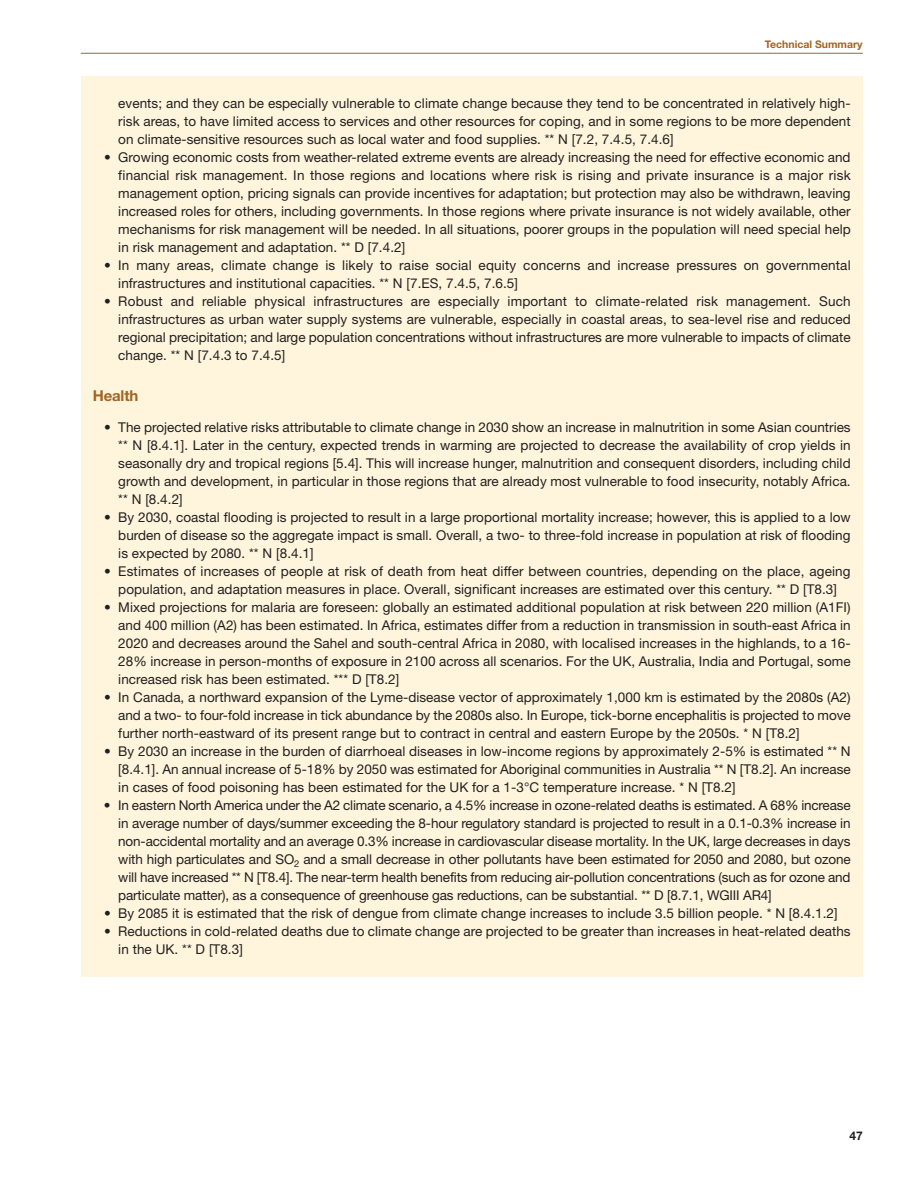
<style>
.page{position:relative;width:918px;height:1188px;background:#fff}
.page>*{position:absolute;margin:0;border:0;box-sizing:border-box;transform-origin:0 0}
.t1{font:700 15px "Helvetica Neue";letter-spacing:-.01em;color:#a16423}
.t2{font:13.5px/18px "Helvetica Neue";letter-spacing:.005em;color:#231f20;text-align:justify}
.t3{font:700 12px "Helvetica Neue";color:#231f20}
.t4{font:700 10.5px "Helvetica Neue";color:#a16423}
</style>
<div class="page">
<div style="left:81px;top:77px;width:782px;height:900px;background:#fef5dc"></div>
<hr style="left:81px;top:53px;width:782px;height:1px;background:#a16423">
<p class="t4" style="left:765px;top:40px;width:99px">Technical Summary</p>
<p class="t2" style="left:118px;top:96px;width:734px">events; and they can be especially vulnerable to climate change because they tend to be concentrated in relatively high&shy;risk areas, to have limited access to services and other resources for coping, and in some regions to be more dependent on climate-sensitive resources such as local water and food supplies. ** N [7.2, 7.4.5, 7.4.6]</p>
<p class="t2" style="left:118px;top:150px;width:734px;text-indent:-14px">• Growing economic costs from weather-related extreme events are already increasing the need for effective economic and financial risk management. In those regions and locations where risk is rising and private insurance is a major risk management option, pricing signals can provide incentives for adaptation; but protection may also be withdrawn, leaving increased roles for others, including governments. In those regions where private insurance is not widely available, other mechanisms for risk management will be needed. In all situations, poorer groups in the population will need special help in risk management and adaptation. ** D [7.4.2]</p>
<p class="t2" style="left:118px;top:257px;width:734px;text-indent:-14px">• In many areas, climate change is likely to raise social equity concerns and increase pressures on governmental infrastructures and institutional capacities. ** N [7.ES, 7.4.5, 7.6.5]</p>
<p class="t2" style="left:118px;top:293px;width:734px;text-indent:-14px">• Robust and reliable physical infrastructures are especially important to climate-related risk management. Such infrastructures as urban water supply systems are vulnerable, especially in coastal areas, to sea-level rise and reduced regional precipitation; and large population concentrations without infrastructures are more vulnerable to impacts of climate change. ** N [7.4.3 to 7.4.5]</p>
<p class="t1" style="left:93px;top:390px;width:47px">Health</p>
<p class="t2" style="left:118px;top:420px;width:734px;text-indent:-14px">• The projected relative risks attributable to climate change in 2030 show an increase in malnutrition in some Asian countries ** N [8.4.1]. Later in the century, expected trends in warming are projected to decrease the availability of crop yields in seasonally dry and tropical regions [5.4]. This will increase hunger, malnutrition and consequent disorders, including child growth and development, in particular in those regions that are already most vulnerable to food insecurity, notably Africa. ** N [8.4.2]</p>
<p class="t2" style="left:118px;top:509px;width:734px;text-indent:-14px">• By 2030, coastal flooding is projected to result in a large proportional mortality increase; however, this is applied to a low burden of disease so the aggregate impact is small. Overall, a two- to three-fold increase in population at risk of flooding is expected by 2080. ** N [8.4.1]</p>
<p class="t2" style="left:104px;top:563px;width:748px;text-align:center">• Estimates of increases of people at risk of death from heat differ between countries, depending on the place, ageing population, and adaptation measures in place. Overall, significant increases are estimated over this century. ** D [T8.3]</p>
<p class="t2" style="left:118px;top:599px;width:734px;text-indent:-14px">• Mixed projections for malaria are foreseen: globally an estimated additional population at risk between 220 million (A1FI) and 400 million (A2) has been estimated. In Africa, estimates differ from a reduction in transmission in south-east Africa in 2020 and decreases around the Sahel and south-central Africa in 2080, with localised increases in the highlands, to a 16- 28% increase in person-months of exposure in 2100 across all scenarios. For the UK, Australia, India and Portugal, some increased risk has been estimated. *** D [T8.2]</p>
<p class="t2" style="left:118px;top:689px;width:734px;text-indent:-14px">• In Canada, a northward expansion of the Lyme-disease vector of approximately 1,000 km is estimated by the 2080s (A2) and a two- to four-fold increase in tick abundance by the 2080s also. In Europe, tick-borne encephalitis is projected to move further north-eastward of its present range but to contract in central and eastern Europe by the 2050s. * N [T8.2]</p>
<p class="t2" style="left:118px;top:743px;width:734px;text-indent:-14px">• By 2030 an increase in the burden of diarrhoeal diseases in low-income regions by approximately 2-5% is estimated ** N [8.4.1]. An annual increase of 5-18% by 2050 was estimated for Aboriginal communities in Australia ** N [T8.2]. An increase in cases of food poisoning has been estimated for the UK for a 1-3°C temperature increase. * N [T8.2]</p>
<p class="t2" style="left:118px;top:797px;width:734px;text-indent:-14px">• In eastern North America under the A2 climate scenario, a 4.5% increase in ozone-related deaths is estimated. A 68% increase in average number of days/summer exceeding the 8-hour regulatory standard is projected to result in a 0.1-0.3% increase in non-accidental mortality and an average 0.3% increase in cardiovascular disease mortality. In the UK, large decreases in days with high particulates and SO<sub>2</sub> and a small decrease in other pollutants have been estimated for 2050 and 2080, but ozone will have increased ** N [T8.4]. The near-term health benefits from reducing air-pollution concentrations (such as for ozone and particulate matter), as a consequence of greenhouse gas reductions, can be substantial. ** D [8.7.1, WGIII AR4]</p>
<p class="t2" style="left:104px;top:906px;width:735px">• By 2085 it is estimated that the risk of dengue from climate change increases to include 3.5 billion people. * N [8.4.1.2]</p>
<p class="t2" style="left:118px;top:923px;width:734px;text-indent:-14px">• Reductions in cold-related deaths due to climate change are projected to be greater than increases in heat-related deaths in the UK. ** D [T8.3]</p>
<p class="t3" style="left:849px;top:1131px;width:15px">47</p>
</div>
